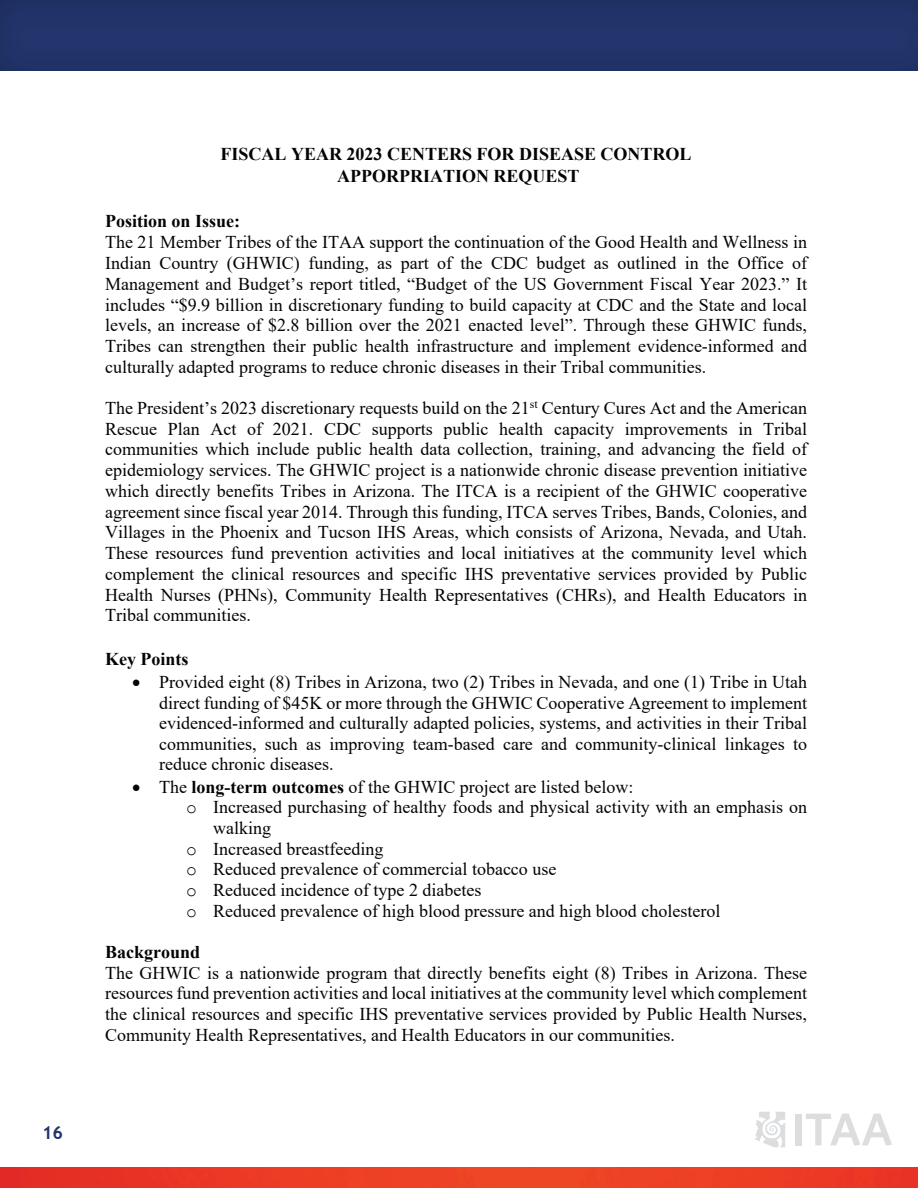
<style>
.page{position:relative;width:918px;height:1188px;background:#fff}
.page>*{position:absolute;margin:0;border:0;box-sizing:border-box;transform-origin:0 0}
.t1{font:18px/20.7px "Times New Roman";color:#040503;text-align:justify}
.t2{font:700 18px/22.4px "Times New Roman";color:#040503;text-align:center}
.t3{font:700 18px "Trebuchet MS";color:#22356c}
.s1{font-weight:700}
.s2{font-family:"Courier New"}
</style>
<div class="page">
<div style="left:795px;top:1114px;width:6px;height:31px;background:#dcdddf"></div>
<svg style="left:806px;top:1114px;width:86px;height:32px"></svg>
<svg style="left:755px;top:1112px;width:30px;height:35px"></svg>
<img style="left:0;top:1168px;width:918px;height:20px">
<div style="left:0;top:0;width:918px;height:72px;background:#21346a"></div>
<p class="t3" style="left:42px;top:1121px;width:22px">16</p>
<p class="t2" style="left:221px;top:142px;width:473px">FISCAL YEAR 2023 CENTERS FOR DISEASE CONTROL<br>APPORPRIATION REQUEST</p>
<p class="t2" style="left:105px;top:209px;width:137px">Position on Issue:</p>
<p class="t1" style="left:105px;top:232px;width:704px">The 21 Member Tribes of the ITAA support the continuation of the Good Health and Wellness in Indian Country (GHWIC) funding, as part of the CDC budget as outlined in the Office of Management and Budget’s report titled, “Budget of the US Government Fiscal Year 2023.” It includes “$9.9 billion in discretionary funding to build capacity at CDC and the State and local levels, an increase of $2.8 billion over the 2021 enacted level”. Through these GHWIC funds, Tribes can strengthen their public health infrastructure and implement evidence-informed and culturally adapted programs to reduce chronic diseases in their Tribal communities.</p>
<p class="t1" style="left:105px;top:397px;width:704px">The President’s 2023 discretionary requests build on the 21<sup>st</sup> Century Cures Act and the American Rescue Plan Act of 2021. CDC supports public health capacity improvements in Tribal communities which include public health data collection, training, and advancing the field of epidemiology services. The GHWIC project is a nationwide chronic disease prevention initiative which directly benefits Tribes in Arizona. The ITCA is a recipient of the GHWIC cooperative agreement since fiscal year 2014. Through this funding, ITCA serves Tribes, Bands, Colonies, and Villages in the Phoenix and Tucson IHS Areas, which consists of Arizona, Nevada, and Utah.<br>These resources fund prevention activities and local initiatives at the community level which complement the clinical resources and specific IHS preventative services provided by Public Health Nurses (PHNs), Community Health Representatives (CHRs), and Health Educators in Tribal communities.</p>
<p class="t2" style="left:105px;top:647px;width:85px">Key Points</p>
<p class="t1" style="left:159px;top:671px;width:650px;text-indent:-27px">• Provided eight (8) Tribes in Arizona, two (2) Tribes in Nevada, and one (1) Tribe in Utah direct funding of $45K or more through the GHWIC Cooperative Agreement to implement evidenced-informed and culturally adapted policies, systems, and activities in their Tribal communities, such as improving team-based care and community-clinical linkages to reduce chronic diseases.</p>
<p class="t1" style="left:132px;top:776px;width:503px">• The <span class="s1">long-term outcomes</span> of the GHWIC project are listed below:</p>
<p class="t1" style="left:186px;top:796px;width:623px"><span class="s2">o</span> Increased purchasing of healthy foods and physical activity with an emphasis on</p>
<p class="t1" style="left:213px;top:817px;width:59px">walking</p>
<p class="t1" style="left:186px;top:838px;width:199px"><span class="s2">o</span> Increased breastfeeding</p>
<p class="t1" style="left:186px;top:858px;width:372px"><span class="s2">o</span> Reduced prevalence of commercial tobacco use</p>
<p class="t1" style="left:186px;top:879px;width:297px"><span class="s2">o</span> Reduced incidence of type 2 diabetes</p>
<p class="t1" style="left:186px;top:900px;width:536px"><span class="s2">o</span> Reduced prevalence of high blood pressure and high blood cholesterol</p>
<p class="t2" style="left:105px;top:940px;width:97px">Background</p>
<p class="t1" style="left:105px;top:962px;width:704px">The GHWIC is a nationwide program that directly benefits eight (8) Tribes in Arizona. These resources fund prevention activities and local initiatives at the community level which complement the clinical resources and specific IHS preventative services provided by Public Health Nurses, Community Health Representatives, and Health Educators in our communities.</p>
</div>
